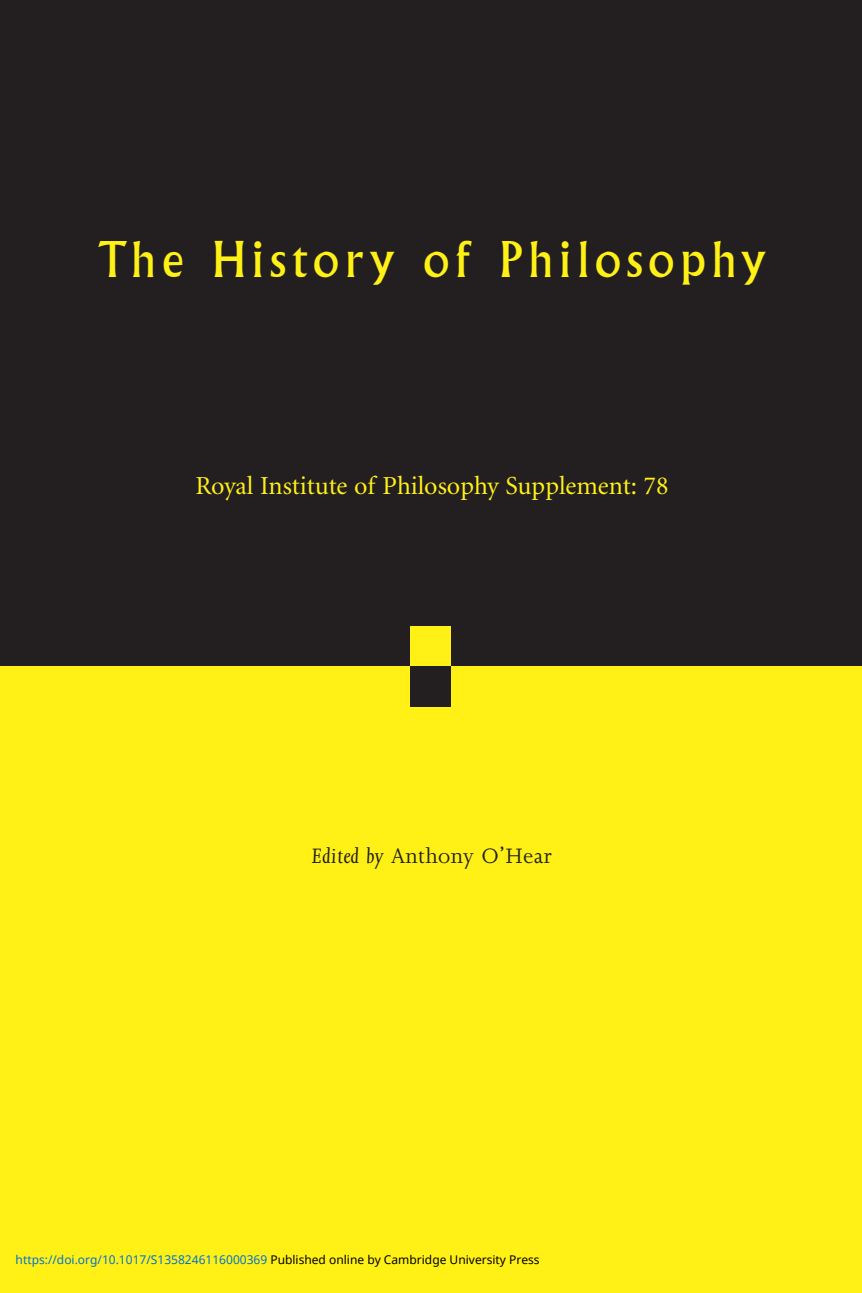
<style>
.page{position:relative;width:862px;height:1293px;background:#fff}
.page>*{position:absolute;margin:0;border:0;box-sizing:border-box;transform-origin:0 0}
.t1{font:48px "Albertus";letter-spacing:.115em;color:#fff116}
.t2{font:26px "Minion";color:#fff116}
.t3{font:24px "Joanna";letter-spacing:.015em;color:#231f20}
.t4{font:12px "Noto Sans";color:#0172cf}
.s1{font-style:italic}
.s2{color:#000}
</style>
<div class="page">
<div style="left:0;top:0;width:862px;height:666px;background:#231f20"></div>
<div style="left:0;top:666px;width:862px;height:627px;background:#fff116"></div>
<div style="left:411px;top:626px;width:40px;height:40px;background:#fff116"></div>
<div style="left:411px;top:666px;width:40px;height:40px;background:#231f20"></div>
<p class="t1" style="left:98px;top:240px;width:670px">The History of Philosophy</p>
<p class="t2" style="left:195px;top:475px;width:474px">Royal Institute of Philosophy Supplement: 78</p>
<p class="t3" style="left:312px;top:847px;width:242px"><span class="s1">Edited by</span> Anthony O’Hear</p>
<p class="t4" style="left:16px;top:1251px;width:525px">https://doi.org/10.1017/S1358246116000369 <span class="s2">Published online by Cambridge University Press</span></p>
</div>
